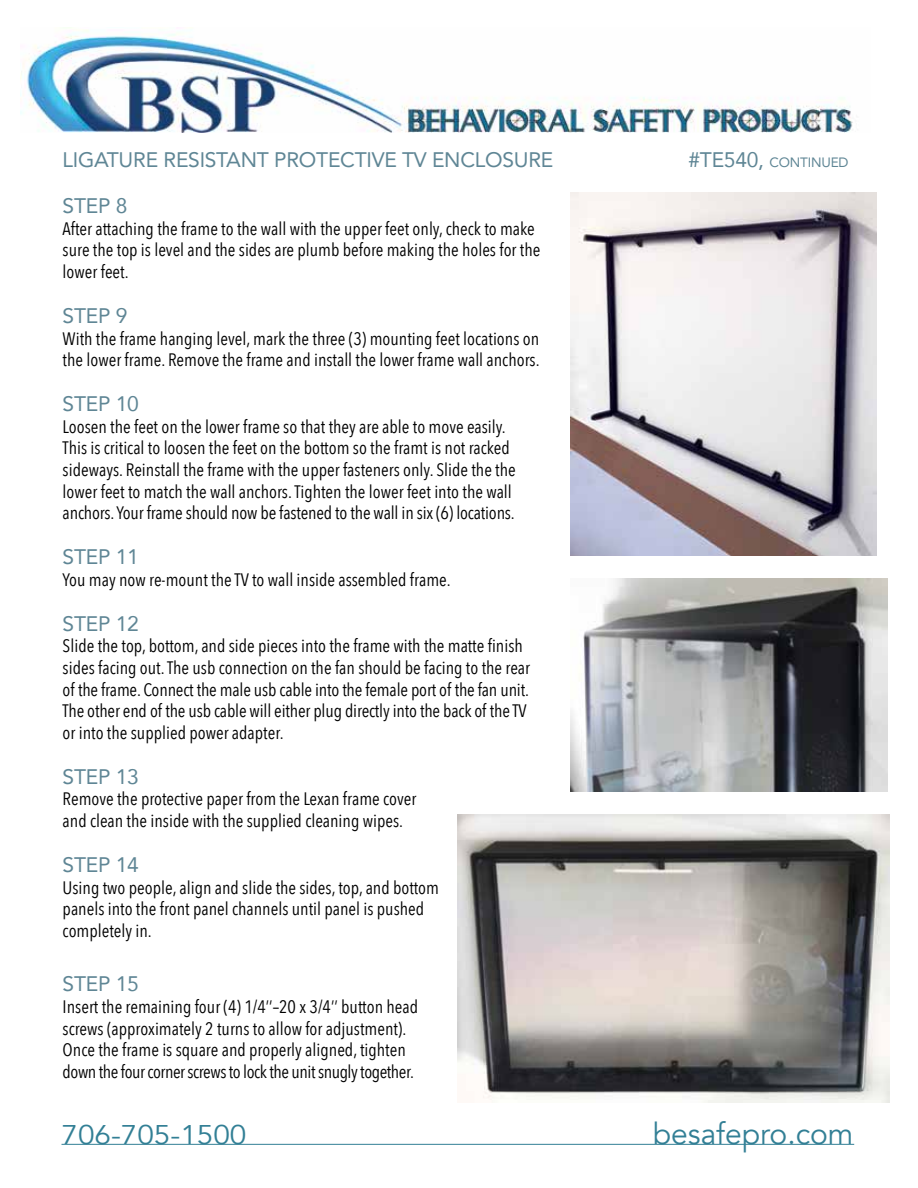
<style>
.page{position:relative;width:918px;height:1188px;background:#fff}
.page>*{position:absolute;margin:0;border:0;box-sizing:border-box;transform-origin:0 0}
.t1{font:30px "Avenir";color:#327f95}
.t2{font:27px "Avenir";color:#327f95;scale:1.1 1}
.t3{font:21px "Avenir";letter-spacing:-.01em;color:#5f8695}
.t4{font:18px/21.6px "Avenir Next Condensed";color:#000}
.t5{font:13.5px "Avenir";letter-spacing:-.01em;color:#5f8695}
.s1{font-size:21px}
</style>
<div class="page">
<hr style="left:62px;top:1144px;width:792px;height:1px;background:#327f95">
<img style="left:570px;top:192px;width:307px;height:364px">
<img style="left:570px;top:579px;width:317px;height:213px">
<img style="left:458px;top:814px;width:432px;height:289px">
<img style="left:21px;top:27px;width:832px;height:105px">
<p class="t3" style="left:63px;top:143px;width:492px">LIGATURE RESISTANT PROTECTIVE TV ENCLOSURE</p>
<p class="t5" style="left:689px;top:151px;width:162px"><span class="s1">#TE540,</span> CONTINUED</p>
<p class="t3" style="left:63px;top:189px;width:66px">STEP 8</p>
<p class="t4" style="left:63px;top:217px;width:479px">After attaching the frame to the wall with the upper feet only, check to make sure the top is level and the sides are plumb before making the holes for the lower feet.</p>
<p class="t3" style="left:63px;top:299px;width:66px">STEP 9</p>
<p class="t4" style="left:63px;top:327px;width:479px">With the frame hanging level, mark the three (3) mounting feet locations on the lower frame. Remove the frame and install the lower frame wall anchors.</p>
<p class="t3" style="left:63px;top:387px;width:78px">STEP 10</p>
<p class="t4" style="left:63px;top:415px;width:455px">Loosen the feet on the lower frame so that they are able to move easily.<br>This is critical to loosen the feet on the bottom so the framt is not racked sideways. Reinstall the frame with the upper fasteners only. Slide the the lower feet to match the wall anchors. Tighten the lower feet into the wall anchors. Your frame should now be fastened to the wall in six (6) locations.</p>
<p class="t3" style="left:63px;top:540px;width:78px">STEP 11</p>
<p class="t4" style="left:63px;top:568px;width:390px">You may now re-mount the TV to wall inside assembled frame.</p>
<p class="t3" style="left:63px;top:607px;width:78px">STEP 12</p>
<p class="t4" style="left:63px;top:634px;width:469px">Slide the top, bottom, and side pieces into the frame with the matte finish sides facing out. The usb connection on the fan should be facing to the rear of the frame. Connect the male usb cable into the female port of the fan unit.<br>The other end of the usb cable will either plug directly into the back of the TV or into the supplied power adapter.</p>
<p class="t3" style="left:63px;top:760px;width:78px">STEP 13</p>
<p class="t4" style="left:63px;top:787px;width:355px">Remove the protective paper from the Lexan frame cover and clean the inside with the supplied cleaning wipes.</p>
<p class="t3" style="left:63px;top:848px;width:78px">STEP 14</p>
<p class="t4" style="left:63px;top:876px;width:378px">Using two people, align and slide the sides, top, and bottom panels into the front panel channels until panel is pushed completely in.</p>
<p class="t3" style="left:63px;top:967px;width:78px">STEP 15</p>
<p class="t4" style="left:63px;top:995px;width:357px">Insert the remaining four (4) 1/4’’–20 x 3/4’’ button head screws (approximately 2 turns to allow for adjustment).<br>Once the frame is square and properly aligned, tighten down the four corner screws to lock the unit snugly together.</p>
<h2 class="t2" style="left:62px;top:1119px;width:170px">706-705-1500</h2>
<h1 class="t1" style="left:653px;top:1116px;width:202px">besafepro.com</h1>
</div>
